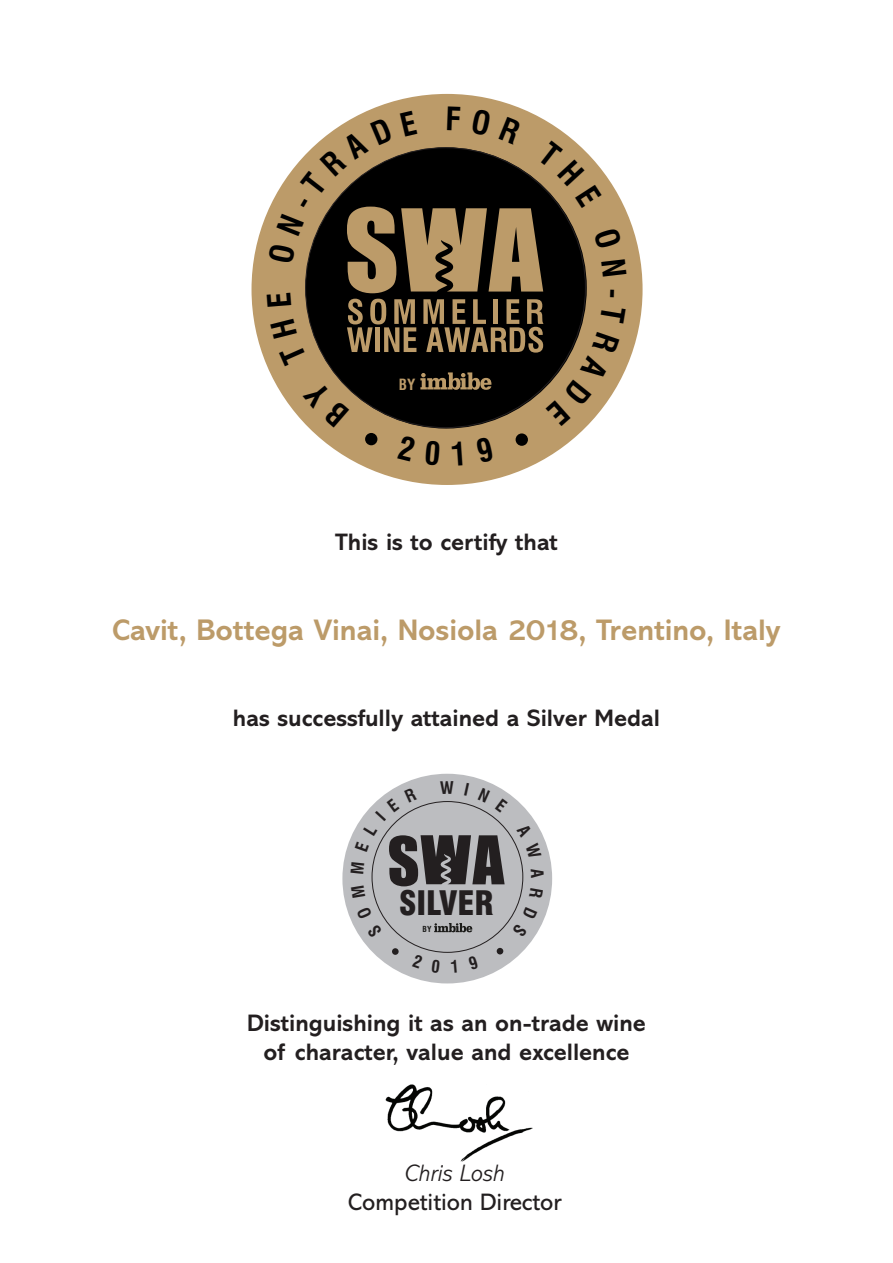
<style>
.page{position:relative;width:893px;height:1263px;background:#fff}
.page>*{position:absolute;margin:0;border:0;box-sizing:border-box;transform-origin:0 0}
.t1{font:900 condensed 32.85px "Swiss 721 BT";color:#231f20}
.t2{font:700 30px "Abadi MT Pro";color:#bc9b69}
.t3{font:700 24px/28.8px "Abadi MT Pro";color:#231f20;text-align:center}
.t4{font:24px "Abadi MT Pro";color:#231f20}
.t5{font:italic 300 24px "Abadi MT Pro";color:#231f20}
.t6{font:700 condensed 15.15px "Swiss 721 BT";color:#bc9b69}
.t7{font:700 condensed 8.1px "Swiss 721 BT";color:#1b1b19}
</style>
<div class="page">
<img style="left:385px;top:1084px;width:148px;height:78px">
<div style="left:251px;top:94px;width:392px;height:391px;background:#bc9b69;border-radius:50%"></div>
<div style="left:365px;top:433px;width:12px;height:12px;background:#000;border-radius:50%"></div>
<div style="left:516px;top:433px;width:12px;height:13px;background:#000;border-radius:50%"></div>
<div style="left:342px;top:774px;width:210px;height:209px;background:#bcbdc0;border-radius:50%"></div>
<div style="left:392px;top:948px;width:7px;height:7px;background:#231f20;border-radius:50%"></div>
<svg style="left:497px;top:948px;width:6px;height:6px"></svg>
<svg style="left:434px;top:923px;width:38px;height:9px"></svg>
<svg style="left:267px;top:107px;width:360px;height:321px"></svg>
<svg style="left:357px;top:907px;width:25px;height:31px"></svg>
<svg style="left:351px;top:781px;width:157px;height:117px"></svg>
<svg style="left:512px;top:907px;width:25px;height:30px"></svg>
<p class="t6" style="left:399px;top:375px;width:18px">BY</p>
<p class="t3" style="left:335px;top:528px;width:224px">This is to certify that</p>
<p class="t2" style="left:112px;top:612px;width:670px">Cavit, Bottega Vinai, Nosiola 2018, Trentino, Italy</p>
<p class="t3" style="left:233px;top:703px;width:429px">has successfully attained a Silver Medal</p>
<h1 class="t1" style="left:399px;top:883px;width:96px">SILVER</h1>
<p class="t7" style="left:423px;top:924px;width:10px">BY</p>
<p class="t3" style="left:247px;top:1008px;width:400px">Distinguishing it as an on-trade wine of character, value and excellence</p>
<p class="t5" style="left:405px;top:1160px;width:102px">Chris Losh</p>
<p class="t4" style="left:348px;top:1188px;width:215px">Competition Director</p>
</div>
